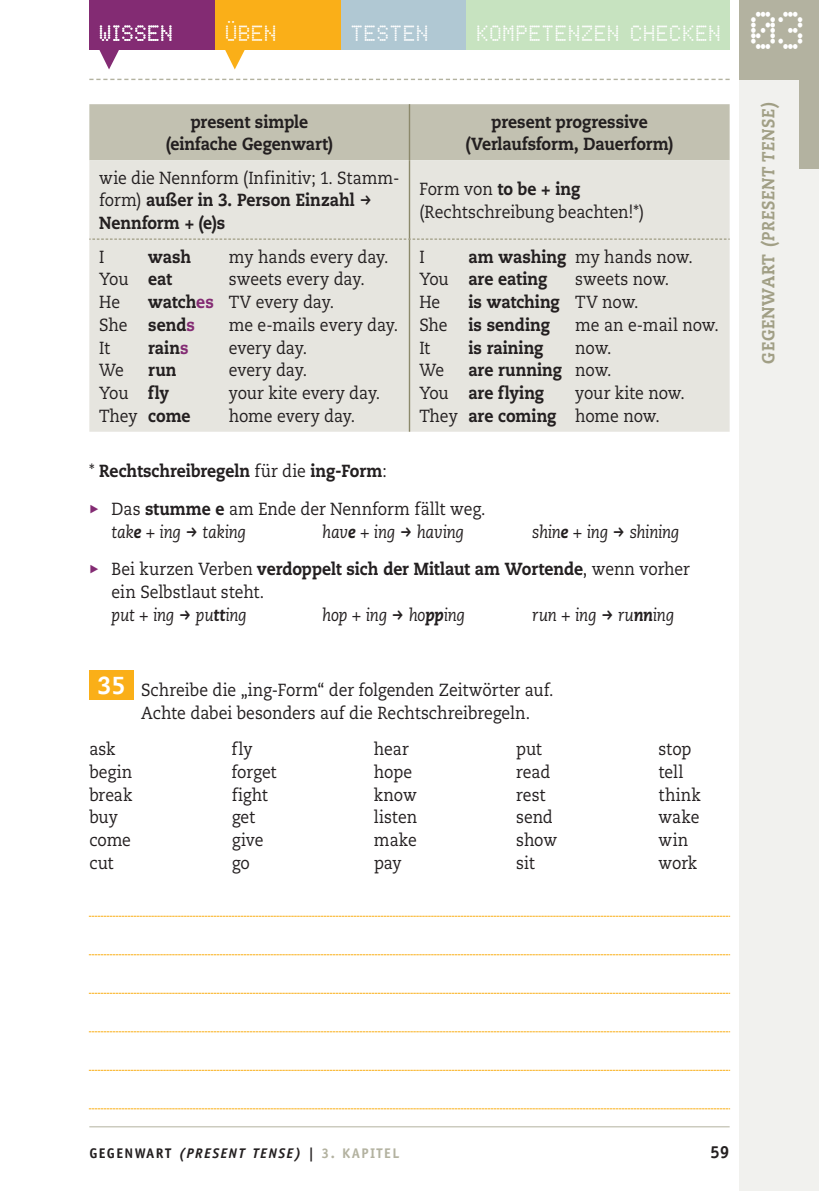
<style>
.page{position:relative;width:819px;height:1191px;background:#fff}
.page>*{position:absolute;margin:0;border:0;box-sizing:border-box;transform-origin:0 0}
.t1{font:54.25px "Dot Matrix Two";color:#fff;scale:.9 1}
.t2{font:22.75px "Dot Matrix Two";letter-spacing:.05em;color:#fff;scale:.9 1}
.t3{font:17.5px/22.8px "Caecilia LT Std";letter-spacing:-.005em;color:#231f20;scale:.9 1}
.t4{font:800 17.5px/22.8px "Caecilia LT Std";letter-spacing:-.005em;color:#231f20;scale:.9 1}
.t5{font:italic 17.5px "Caecilia LT Std";letter-spacing:-.015em;color:#231f20;scale:.9 1}
.t6{font:italic 800 17.5px "Caecilia LT Std";color:#a19f85;scale:.9 1}
.t7{font:700 17.5px "Officina Serif Std";color:#231f20}
.t8{font:italic 700 14px "Officina Sans Std";letter-spacing:.1em;color:#231f20}
.s1{font-weight:800}
.s2{font-weight:400}
.s3{font-weight:800;color:#832b73}
.s4{color:#832b73}
.s5{font-style:italic}
.s6{font-weight:800;font-style:italic}
.s7{font-weight:800;font-size:24.5px;color:#fff}
.s8{font-style:normal}
.s9{font-style:normal;color:#b3b2a0}
</style>
<div class="page">
<div style="left:89px;top:0;width:126px;height:50px;background:#832b73"></div>
<svg style="left:99px;top:50px;width:20px;height:19px"></svg>
<div style="left:739px;top:0;width:80px;height:1191px;background:#f1f1ee"></div>
<hr style="left:89px;top:1126px;width:640px;height:1px;background:#b3b2a0">
<svg style="left:89px;top:79px;width:640px;height:1px"></svg>
<div style="left:739px;top:0;width:80px;height:79px;background:#b3b2a0"></div>
<div style="left:799px;top:0;width:20px;height:169px;background:#b3b2a0"></div>
<div style="left:215px;top:0;width:126px;height:50px;background:#faaf18"></div>
<div style="left:341px;top:0;width:125px;height:50px;background:#b0c8d3"></div>
<div style="left:466px;top:0;width:263px;height:50px;background:#c7e3c0"></div>
<svg style="left:225px;top:50px;width:20px;height:19px"></svg>
<div style="left:89px;top:104px;width:640px;height:56px;background:#c2c1b1"></div>
<div style="left:89px;top:160px;width:640px;height:272px;background:#e6e5df"></div>
<hr style="left:409px;top:160px;width:1px;height:79px;background:#8c896b">
<hr style="left:409px;top:239px;width:1px;height:193px;background:#8c896b">
<hr style="left:409px;top:104px;width:1px;height:56px;background:#8c896b">
<svg style="left:89px;top:239px;width:640px;height:1px"></svg>
<div style="left:89px;top:670px;width:45px;height:29px;background:#faaf18"></div>
<svg style="left:89px;top:915px;width:640px;height:1px"></svg>
<svg style="left:89px;top:954px;width:640px;height:1px"></svg>
<svg style="left:89px;top:992px;width:640px;height:1px"></svg>
<svg style="left:89px;top:1031px;width:640px;height:1px"></svg>
<svg style="left:89px;top:1069px;width:640px;height:1px"></svg>
<svg style="left:89px;top:1108px;width:640px;height:1px"></svg>
<svg style="left:361px;top:196px;width:10px;height:9px"></svg>
<h2 class="t2" style="left:99px;top:21px;width:83px">WISSEN</h2>
<h2 class="t2" style="left:225px;top:21px;width:58px">ÜBEN</h2>
<h2 class="t2" style="left:351px;top:21px;width:15px">TESTEN</h2>
<h2 class="t2" style="left:476px;top:21px;width:273px">KOMPETENZEN CHECKEN</h2>
<p class="t4" style="left:166px;top:110px;width:187px;text-align:center">present simple (einfache Gegenwart)</p>
<p class="t4" style="left:466px;top:110px;width:232px;text-align:center">present progressive (Verlaufsform, Dauerform)</p>
<p class="t3" style="left:99px;top:166px;width:335px">wie die Nennform (Infinitiv; 1. Stamm&shy;form) <span class="s1">außer in 3. Person Einzahl<br>Nennform + (e)s</span></p>
<p class="t3" style="left:419px;top:178px;width:251px">Form von <span class="s1">to be + ing </span>(Rechtschreibung beachten!*)</p>
<p class="t3" style="left:99px;top:245px;width:7px">I</p>
<p class="t4" style="left:148px;top:245px;width:49px">wash</p>
<p class="t3" style="left:229px;top:245px;width:179px">my hands every day.</p>
<p class="t3" style="left:99px;top:268px;width:82px">You <span class="s1">eat</span></p>
<p class="t3" style="left:229px;top:268px;width:152px">sweets every day.</p>
<p class="t3" style="left:99px;top:291px;width:25px">He</p>
<p class="t4" style="left:419px;top:245px;width:305px;text-indent:49px">am washing <span class="s2">my hands now.<br>You</span> are eating</p>
<p class="t3" style="left:419px;top:245px;width:7px">I</p>
<p class="t3" style="left:575px;top:268px;width:106px">sweets now.</p>
<p class="t4" style="left:419px;top:290px;width:245px;text-indent:49px">is watching <span class="s2">TV now.<br>She</span> is sending</p>
<p class="t3" style="left:99px;top:291px;width:262px;text-indent:49px"><span class="s1">watch</span><span class="s3">es</span> TV every day.<br>She <span class="s1">send</span><span class="s3">s</span></p>
<p class="t3" style="left:419px;top:291px;width:25px">He</p>
<p class="t3" style="left:229px;top:314px;width:190px">me e-mails every day.</p>
<p class="t3" style="left:575px;top:314px;width:161px">me an e-mail now.</p>
<p class="t3" style="left:99px;top:336px;width:14px">It</p>
<p class="t4" style="left:148px;top:336px;width:46px">rain<span class="s4">s</span></p>
<p class="t3" style="left:229px;top:336px;width:88px">every day.</p>
<p class="t3" style="left:99px;top:359px;width:29px">We</p>
<p class="t4" style="left:148px;top:359px;width:33px">run</p>
<p class="t3" style="left:229px;top:359px;width:88px">every day.</p>
<p class="t3" style="left:99px;top:382px;width:79px">You <span class="s1">fly</span></p>
<p class="t3" style="left:229px;top:382px;width:170px">your kite every day.</p>
<p class="t3" style="left:99px;top:405px;width:103px">They <span class="s1">come</span></p>
<p class="t3" style="left:229px;top:405px;width:142px">home every day.</p>
<p class="t3" style="left:419px;top:336px;width:14px">It</p>
<p class="t4" style="left:468px;top:336px;width:85px">is raining</p>
<p class="t3" style="left:575px;top:336px;width:42px">now.</p>
<p class="t3" style="left:419px;top:359px;width:29px">We</p>
<p class="t4" style="left:419px;top:359px;width:215px;text-indent:49px">are running <span class="s2">now.<br>You</span> are flying</p>
<p class="t3" style="left:419px;top:382px;width:296px;text-indent:156px">your kite now.<br>They <span class="s1">are coming</span> home now.</p>
<p class="t4" style="left:89px;top:460px;width:332px"><span class="s2">*</span> Rechtschreibregeln <span class="s2">für die</span> ing-Form<span class="s2">:</span></p>
<p class="t3" style="left:112px;top:498px;width:417px;text-indent:-22px"><span class="s4">✓</span> Das <span class="s1">stumme e</span> am Ende der Nennform fällt weg. <span class="s5">tak</span><span class="s6">e</span> <span class="s5">+ ing taking</span></p>
<p class="t5" style="left:322px;top:521px;width:159px">hav<span class="s1">e</span> + ing having</p>
<p class="t5" style="left:532px;top:521px;width:165px">shin<span class="s1">e</span> + ing shining</p>
<p class="t3" style="left:112px;top:558px;width:644px;text-indent:-22px"><span class="s4">✓</span> Bei kurzen Verben <span class="s1">verdoppelt sich der Mitlaut am Wortende</span>, wenn vorher ein Selbstlaut steht.<br><span class="s5">put + ing pu</span><span class="s6">tt</span><span class="s5">ing</span></p>
<p class="t5" style="left:322px;top:605px;width:160px">hop + ing ho<span class="s1">pp</span>ing</p>
<p class="t5" style="left:532px;top:605px;width:159px">run + ing ru<span class="s1">nn</span>ing</p>
<p class="t3" style="left:141px;top:679px;width:459px;text-indent:-43px"><span class="s7">35</span> Schreibe die „ing-Form“ der folgenden Zeitwörter auf.<br>Achte dabei besonders auf die Rechtschreibregeln.</p>
<p class="t3" style="left:89px;top:738px;width:31px">ask</p>
<p class="t3" style="left:232px;top:738px;width:25px">fly</p>
<p class="t3" style="left:374px;top:738px;width:40px">hear</p>
<p class="t3" style="left:516px;top:738px;width:30px">put</p>
<p class="t3" style="left:658px;top:738px;width:38px">stop</p>
<p class="t3" style="left:89px;top:760px;width:49px">begin</p>
<p class="t3" style="left:232px;top:760px;width:52px">forget</p>
<p class="t3" style="left:374px;top:760px;width:44px">hope</p>
<p class="t3" style="left:516px;top:760px;width:39px">read</p>
<p class="t3" style="left:658px;top:760px;width:29px">tell</p>
<p class="t3" style="left:89px;top:783px;width:49px">break</p>
<p class="t3" style="left:232px;top:783px;width:42px">fight</p>
<p class="t3" style="left:374px;top:783px;width:49px">know</p>
<p class="t3" style="left:516px;top:783px;width:34px">rest</p>
<p class="t3" style="left:658px;top:783px;width:48px">think</p>
<p class="t3" style="left:89px;top:806px;width:33px">buy</p>
<p class="t3" style="left:232px;top:806px;width:28px">get</p>
<p class="t3" style="left:374px;top:806px;width:50px">listen</p>
<p class="t3" style="left:516px;top:806px;width:42px">send</p>
<p class="t3" style="left:658px;top:806px;width:47px">wake</p>
<p class="t3" style="left:89px;top:829px;width:48px">come</p>
<p class="t3" style="left:232px;top:829px;width:37px">give</p>
<p class="t3" style="left:374px;top:829px;width:49px">make</p>
<p class="t3" style="left:516px;top:829px;width:47px">show</p>
<p class="t3" style="left:658px;top:829px;width:35px">win</p>
<p class="t3" style="left:89px;top:851px;width:29px">cut</p>
<p class="t3" style="left:232px;top:851px;width:22px">go</p>
<p class="t3" style="left:374px;top:851px;width:32px">pay</p>
<p class="t3" style="left:516px;top:851px;width:22px">sit</p>
<p class="t3" style="left:658px;top:851px;width:44px">work</p>
<h1 class="t1" style="left:748px;top:1px;width:64px">03</h1>
<p class="t6" style="left:758px;top:363px;width:292px;rotate:-90deg"><span class="s8">gegenwart</span> (present tense)</p>
<p class="t8" style="left:89px;top:1144px;width:311px"><span class="s8">GEGENWART</span> (PRESENT TENSE) <span class="s8">|</span> <span class="s9">3. KAPITEL</span></p>
<p class="t7" style="left:710px;top:1140px;width:21px">59</p>
</div>
